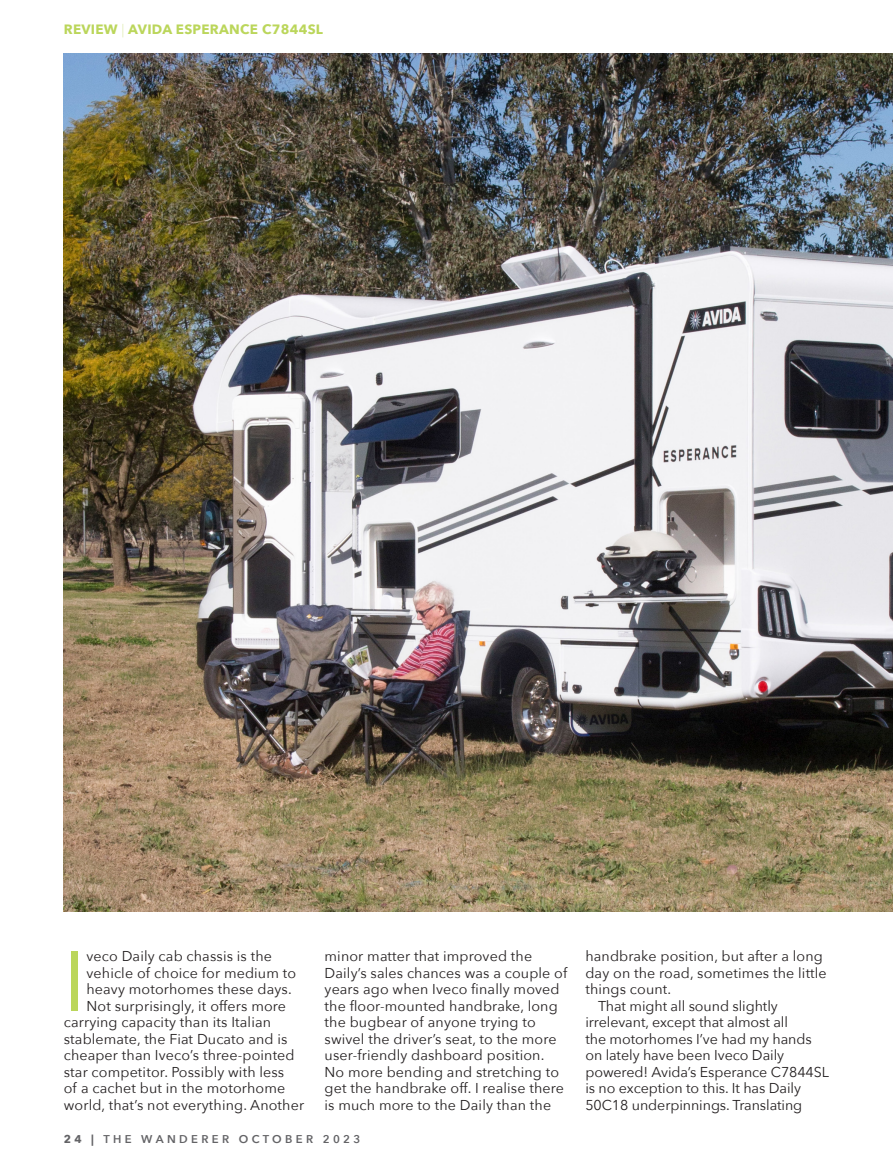
<style>
.page{position:relative;width:893px;height:1170px;background:#fff}
.page>*{position:absolute;margin:0;border:0;box-sizing:border-box;transform-origin:0 0}
.Body_Large_Drop_Cap{font:84.15px "Avenir Next";color:#bbd65b}
.Body_Large_Drop_Cap-2{font:14.25px/16.5px "Avenir Next";letter-spacing:.01em;color:#231f20}
.Body_With_Indent{font:14.25px/16.5px "Avenir Next";letter-spacing:-.005em;color:#231f20}
.Page_Subject_Header{font:700 13.5px "Avenir Next";letter-spacing:.02em;color:#bbd65b}
.t1{font:600 11.25px "Avenir Next";letter-spacing:.3em;color:#636366}
.s1{font-weight:200}
.s2{font-weight:700}
</style>
<div class="page">
<img style="left:64px;top:53px;width:829px;height:858px">
<p class="Page_Subject_Header" style="left:64px;top:21px;width:261px">REVIEW <span class="s1">|</span> AVIDA ESPERANCE C7844SL</p>
<p class="Body_Large_Drop_Cap" style="left:64px;top:910px;width:23px">I</p>
<p class="Body_Large_Drop_Cap-2" style="left:87px;top:947px;width:187px">veco Daily cab chassis is the</p>
<p class="Body_Large_Drop_Cap-2" style="left:87px;top:963px;width:211px">vehicle of choice for medium to</p>
<p class="Body_Large_Drop_Cap-2" style="left:87px;top:980px;width:207px">heavy motorhomes these days.</p>
<p class="Body_Large_Drop_Cap-2" style="left:87px;top:996px;width:201px">Not surprisingly, it offers more</p>
<p class="Body_Large_Drop_Cap-2" style="left:64px;top:1013px;width:209px">carrying capacity than its Italian</p>
<p class="Body_Large_Drop_Cap-2" style="left:64px;top:1029px;width:225px">stablemate, the Fiat Ducato and is</p>
<p class="Body_Large_Drop_Cap-2" style="left:64px;top:1046px;width:232px">cheaper than Iveco’s three-pointed</p>
<p class="Body_Large_Drop_Cap-2" style="left:64px;top:1062px;width:222px">star competitor. Possibly with less</p>
<p class="Body_Large_Drop_Cap-2" style="left:64px;top:1079px;width:223px">of a cachet but in the motorhome</p>
<p class="Body_Large_Drop_Cap-2" style="left:64px;top:1095px;width:242px">world, that’s not everything. Another</p>
<p class="Body_Large_Drop_Cap-2" style="left:325px;top:947px;width:244px">minor matter that improved the Daily’s sales chances was a couple of years ago when Iveco finally moved the floor-mounted handbrake, long the bugbear of anyone trying to swivel the driver’s seat, to the more user-friendly dashboard position.<br>No more bending and stretching to get the handbrake off. I realise there is much more to the Daily than the</p>
<p class="Body_Large_Drop_Cap-2" style="left:585px;top:947px;width:243px">handbrake position, but after a long day on the road, sometimes the little things count.</p>
<p class="Body_With_Indent" style="left:585px;top:996px;width:245px;text-indent:13px">That might all sound slightly irrelevant, except that almost all<br>the motorhomes I’ve had my hands on lately have been Iveco Daily powered! Avida’s Esperance C7844SL is no exception to this. It has Daily 50C18 underpinnings. Translating</p>
<p class="t1" style="left:64px;top:1129px;width:298px"><span class="s2">24 |</span> THE WANDERER OCTOBER 2023</p>
</div>
